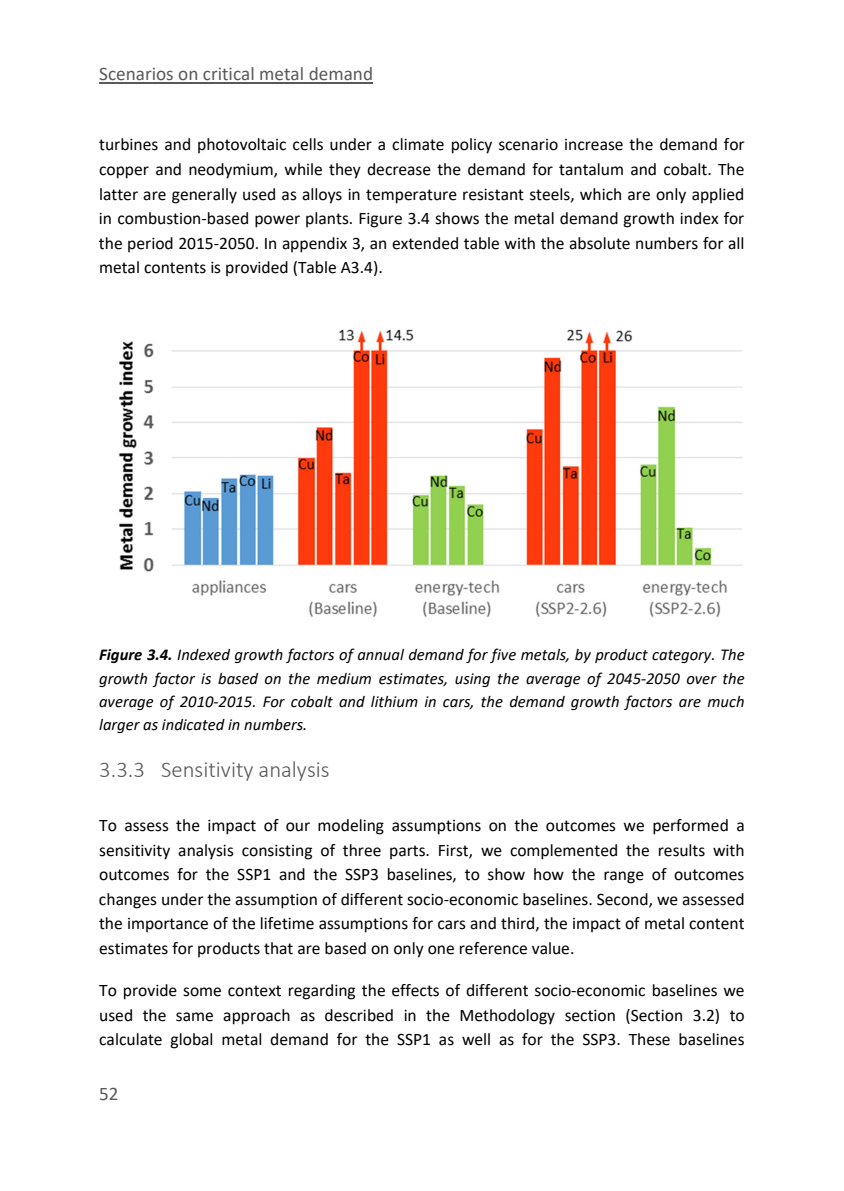
<style>
.page{position:relative;width:844px;height:1191px;background:#fff}
.page>*{position:absolute;margin:0;border:0;box-sizing:border-box;transform-origin:0 0}
.t1{font:300 22.75px "Calibri";color:#595959}
.t2{font:19.25px "Calibri";color:#595959}
.t3{font:17.5px/24.5px "Calibri";color:#000;text-align:justify}
.t4{font:italic 16.62px/23.3px "Calibri";color:#000;text-align:justify}
.s1{font-weight:700}
</style>
<div class="page">
<hr style="left:99px;top:82px;width:274px;height:2px;background:#595959">
<img style="left:118px;top:329px;width:625px;height:288px">
<p class="t2" style="left:99px;top:60px;width:275px">Scenarios on critical metal demand</p>
<p class="t3" style="left:99px;top:132px;width:647px">turbines and photovoltaic cells under a climate policy scenario increase the demand for copper and neodymium, while they decrease the demand for tantalum and cobalt. The latter are generally used as alloys in temperature resistant steels, which are only applied in combustion‐based power plants. Figure 3.4 shows the metal demand growth index for the period 2015‐2050. In appendix 3, an extended table with the absolute numbers for all metal contents is provided (Table A3.4).</p>
<p class="t4" style="left:99px;top:642px;width:647px"><span class="s1">Figure 3.4.</span> Indexed growth factors of annual demand for five metals, by product category. The growth factor is based on the medium estimates, using the average of 2045‐2050 over the average of 2010‐2015. For cobalt and lithium in cars, the demand growth factors are much larger as indicated in numbers.</p>
<p class="t1" style="left:99px;top:755px;width:232px">3.3.3 Sensitivity analysis</p>
<p class="t3" style="left:99px;top:812px;width:647px">To assess the impact of our modeling assumptions on the outcomes we performed a sensitivity analysis consisting of three parts. First, we complemented the results with outcomes for the SSP1 and the SSP3 baselines, to show how the range of outcomes changes under the assumption of different socio‐economic baselines. Second, we assessed the importance of the lifetime assumptions for cars and third, the impact of metal content estimates for products that are based on only one reference value.</p>
<p class="t3" style="left:99px;top:977px;width:647px">To provide some context regarding the effects of different socio‐economic baselines we used the same approach as described in the Methodology section (Section 3.2) to calculate global metal demand for the SSP1 as well as for the SSP3. These baselines</p>
<p class="t2" style="left:99px;top:1080px;width:21px">52</p>
</div>
